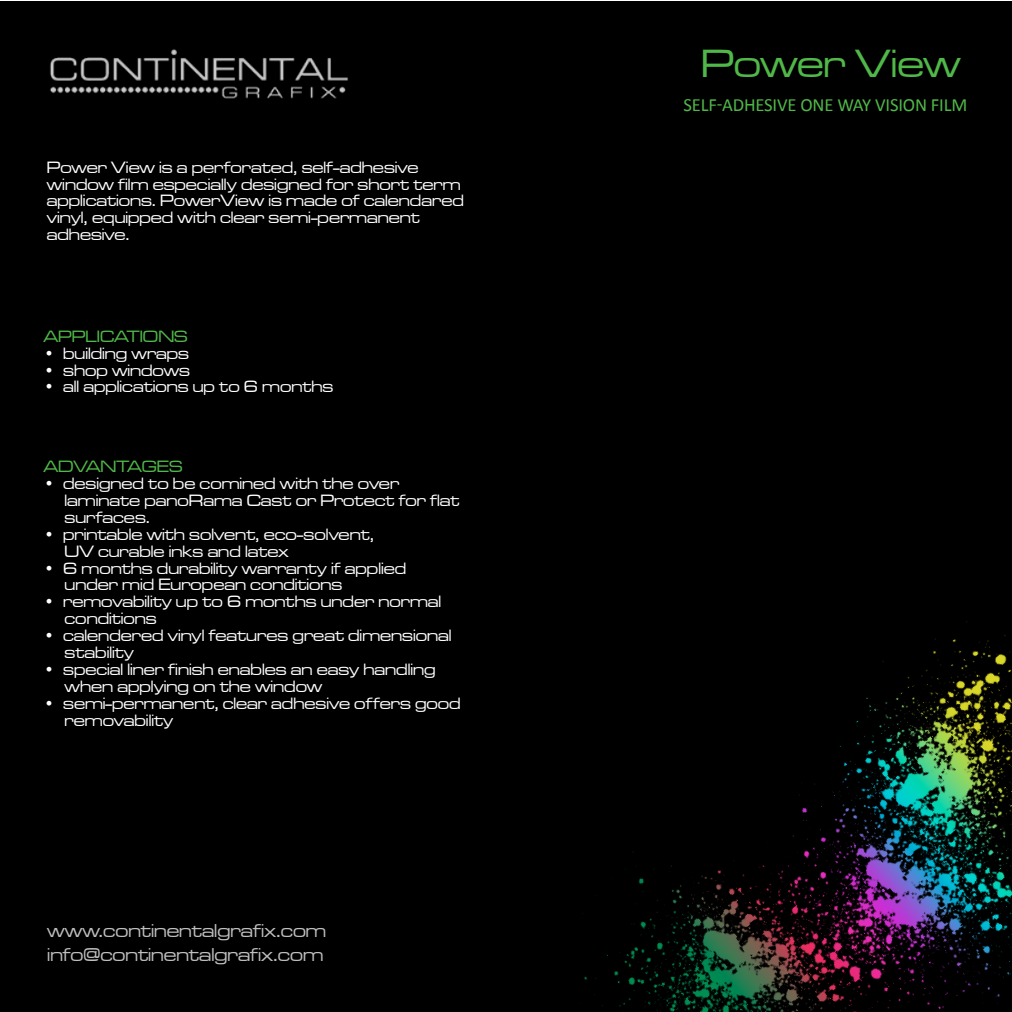
<style>
.page{position:relative;width:1012px;height:1012px;background:#fff}
.page>*{position:absolute;margin:0;border:0;box-sizing:border-box;transform-origin:0 0}
.t1{font:40.6px "Microgramma D Medi Exte";letter-spacing:-.005em;color:#50b848}
.t2{font:19.25px/23.1px "Microgramma D Medi Exte";color:#c0bfbf}
.t3{font:18.72px "Calibri";letter-spacing:-.01em;color:#50b848}
.t4{font:16.97px/17px "Microgramma D Medi Exte";color:#fff}
.t5{font:16.97px "Microgramma D Medi Exte";color:#50b848}
</style>
<div class="page">
<div style="left:0;top:1px;width:1012px;height:1011px;background:#000"></div>
<img style="left:582px;top:621px;width:430px;height:391px">
<img style="left:50px;top:49px;width:298px;height:50px">
<p class="t4" style="left:47px;top:158px;width:418px">Power View is a perforated, self-adhesive window film especially designed for short term applications. PowerView is made of calendared vinyl, equipped with clear semi-permanent adhesive.</p>
<p class="t5" style="left:43px;top:325px;width:146px">APPLICATIONS</p>
<p class="t4" style="left:43px;top:344px;width:147px">• building wraps</p>
<p class="t4" style="left:43px;top:361px;width:148px">• shop windows</p>
<p class="t4" style="left:43px;top:378px;width:292px">• all applications up to 6 months</p>
<p class="t5" style="left:43px;top:455px;width:141px">ADVANTAGES</p>
<p class="t4" style="left:65px;top:474px;width:396px;text-indent:-21px">• designed to be comined with the over laminate panoRama Cast or Protect for flat surfaces.</p>
<p class="t4" style="left:65px;top:525px;width:311px;text-indent:-21px">• printable with solvent, eco-solvent,<br>UV curable inks and latex</p>
<p class="t4" style="left:65px;top:559px;width:343px;text-indent:-21px">• 6 months durability warranty if applied under mid European conditions</p>
<p class="t4" style="left:65px;top:593px;width:378px;text-indent:-21px">• removability up to 6 months under normal conditions</p>
<p class="t4" style="left:65px;top:627px;width:388px;text-indent:-21px">• calendered vinyl features great dimensional stability</p>
<p class="t4" style="left:65px;top:661px;width:372px;text-indent:-21px">• special liner finish enables an easy handling when applying on the window</p>
<p class="t4" style="left:65px;top:694px;width:398px;text-indent:-21px">• semi-permanent, clear adhesive offers good removability</p>
<p class="t2" style="left:47px;top:919px;width:280px">www.continentalgrafix.com info@continentalgrafix.com</p>
<h1 class="t1" style="left:701px;top:37px;width:261px">Power View</h1>
<p class="t3" style="left:683px;top:93px;width:285px">SELF-ADHESIVE ONE WAY VISION film</p>
</div>
